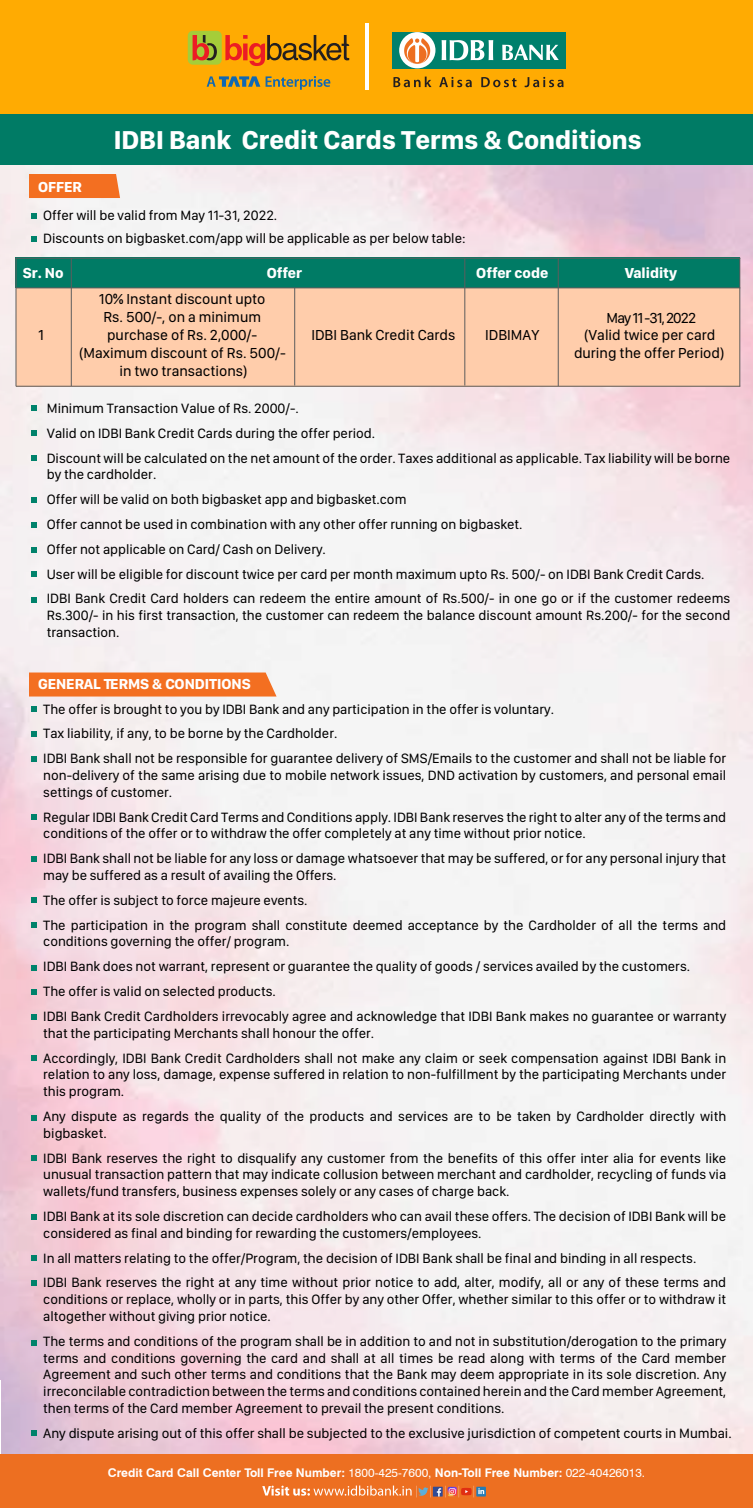
<style>
.page{position:relative;width:753px;height:1508px;background:#fff}
.page>*{position:absolute;margin:0;border:0;box-sizing:border-box;transform-origin:0 0}
.t1{font:700 26.8px "SF Compact Display";color:#fff}
.t2{font:15px/18px "SF Compact Display";color:#000;text-align:center}
.t3{font:700 15px "SF Compact Display";color:#fff}
.t4{font:15px "SF Compact Display";letter-spacing:-.06em;color:#000}
.t5{font:14px/24.8px "SF Compact Display";color:#000}
.t6{font:700 12px "Swiss 721 BT";color:#fff}
.s1{font-weight:400}
</style>
<div class="page">
<img style="left:0;top:164px;width:753px;height:1290px">
<svg style="left:31px;top:213px;width:5px;height:6px"></svg>
<svg style="left:31px;top:236px;width:5px;height:6px"></svg>
<svg style="left:31px;top:405px;width:5px;height:6px"></svg>
<svg style="left:31px;top:430px;width:5px;height:6px"></svg>
<svg style="left:31px;top:455px;width:5px;height:6px"></svg>
<svg style="left:31px;top:497px;width:5px;height:6px"></svg>
<svg style="left:31px;top:522px;width:5px;height:6px"></svg>
<svg style="left:31px;top:547px;width:5px;height:5px"></svg>
<svg style="left:31px;top:571px;width:5px;height:6px"></svg>
<svg style="left:31px;top:596px;width:5px;height:6px"></svg>
<svg style="left:31px;top:705px;width:5px;height:6px"></svg>
<svg style="left:31px;top:731px;width:5px;height:6px"></svg>
<svg style="left:31px;top:756px;width:5px;height:6px"></svg>
<svg style="left:31px;top:814px;width:5px;height:6px"></svg>
<svg style="left:31px;top:855px;width:5px;height:6px"></svg>
<svg style="left:31px;top:896px;width:5px;height:6px"></svg>
<svg style="left:31px;top:922px;width:5px;height:6px"></svg>
<svg style="left:31px;top:964px;width:5px;height:6px"></svg>
<svg style="left:31px;top:989px;width:5px;height:5px"></svg>
<svg style="left:31px;top:1014px;width:5px;height:6px"></svg>
<svg style="left:31px;top:1055px;width:5px;height:6px"></svg>
<svg style="left:31px;top:1115px;width:5px;height:6px"></svg>
<svg style="left:31px;top:1155px;width:5px;height:5px"></svg>
<svg style="left:31px;top:1213px;width:5px;height:6px"></svg>
<svg style="left:31px;top:1254px;width:5px;height:6px"></svg>
<svg style="left:31px;top:1280px;width:5px;height:6px"></svg>
<svg style="left:31px;top:1339px;width:5px;height:6px"></svg>
<svg style="left:31px;top:1429px;width:5px;height:6px"></svg>
<div style="left:29px;top:174px;width:91px;height:24px;background:#f36f21"></div>
<div style="left:29px;top:672px;width:248px;height:24px;background:#f36f21"></div>
<div style="left:17px;top:262px;width:723px;height:124px;background:#ffcdab"></div>
<div style="left:16px;top:258px;width:724px;height:30px;background:#007b65"></div>
<hr style="left:16px;top:287px;width:724px;height:1px;background:#5d5d5d">
<hr style="left:16px;top:386px;width:724px;height:1px;background:#5d5d5d">
<hr style="left:16px;top:258px;width:724px;height:1px;background:#5d5d5d">
<hr style="left:71px;top:258px;width:1px;height:128px;background:#5d5d5d">
<hr style="left:15px;top:258px;width:1px;height:128px;background:#5d5d5d">
<hr style="left:739px;top:258px;width:1px;height:128px;background:#5d5d5d">
<hr style="left:294px;top:288px;width:1px;height:97px;background:#5d5d5d">
<hr style="left:464px;top:258px;width:1px;height:127px;background:#5d5d5d">
<hr style="left:558px;top:258px;width:1px;height:128px;background:#5d5d5d">
<div style="left:0;top:0;width:753px;height:162px;background:#ffab02"></div>
<div style="left:392px;top:32px;width:173px;height:36px;background:#00806c"></div>
<div style="left:399px;top:32px;width:36px;height:36px;background:#fff;border-radius:50%"></div>
<svg style="left:442px;top:40px;width:51px;height:20px"></svg>
<svg style="left:502px;top:44px;width:57px;height:16px"></svg>
<svg style="left:404px;top:38px;width:26px;height:26px"></svg>
<svg style="left:393px;top:77px;width:39px;height:10px"></svg>
<svg style="left:439px;top:77px;width:33px;height:10px"></svg>
<svg style="left:481px;top:77px;width:36px;height:10px"></svg>
<svg style="left:525px;top:77px;width:39px;height:10px"></svg>
<hr style="left:365px;top:23px;width:3px;height:66px;background:#fff">
<div style="left:188px;top:31px;width:34px;height:34px;background:#a5cd39;border-radius:5px"></div>
<svg style="left:193px;top:35px;width:24px;height:26px"></svg>
<svg style="left:225px;top:35px;width:124px;height:31px"></svg>
<svg style="left:266px;top:76px;width:64px;height:14px"></svg>
<svg style="left:207px;top:76px;width:53px;height:11px"></svg>
<div style="left:0;top:114px;width:753px;height:50px;background:#007b65"></div>
<div style="left:0;top:1454px;width:753px;height:53px;background:#ed6f21"></div>
<svg style="left:476px;top:1486px;width:10px;height:10px"></svg>
<div style="left:433px;top:1486px;width:10px;height:10px;background:#314b95"></div>
<svg style="left:437px;top:1485px;width:47px;height:12px"></svg>
<svg style="left:262px;top:1485px;width:169px;height:12px"></svg>
<p class="t3" style="left:38px;top:176px;width:45px">OFFER</p>
<h1 class="t1" style="left:114px;top:121px;width:530px">IDBI Bank Credit Cards Terms &amp; Conditions</h1>
<p class="t5" style="left:43px;top:203px;width:424px;line-height:22.8px">Offer will be valid from May 11-31, 2022.<br>Discounts on bigbasket.com/app will be applicable as per below table:</p>
<p class="t3" style="left:23px;top:262px;width:42px">Sr. No</p>
<p class="t2" style="left:38px;top:325px;width:7px">1</p>
<p class="t3" style="left:267px;top:262px;width:37px">Offer</p>
<p class="t3" style="left:476px;top:262px;width:74px">Offer code</p>
<p class="t3" style="left:625px;top:262px;width:54px">Validity</p>
<p class="t2" style="left:79px;top:289px;width:209px">10% Instant discount upto<br>Rs. 500/-, on a minimum purchase of Rs. 2,000/- (Maximum discount of Rs. 500/- in two transactions)</p>
<p class="t4" style="left:607px;top:307px;width:91px">May 11 -31, 2022</p>
<p class="t2" style="left:311px;top:325px;width:146px">IDBI Bank Credit Cards</p>
<p class="t2" style="left:485px;top:325px;width:56px">IDBIMAY</p>
<p class="t2" style="left:574px;top:325px;width:153px">(Valid twice per card during the offer Period)</p>
<p class="t5" style="left:47px;top:395px;width:685px">Minimum Transaction Value of Rs. 2000/-.<br>Valid on IDBI Bank Credit Cards during the offer period.<br>Discount will be calculated on the net amount of the order. Taxes additional as applicable. Tax liability will be borne</p>
<p class="t5" style="left:47px;top:461px;width:685px">by the cardholder.<br>Offer will be valid on both bigbasket app and bigbasket.com<br>Offer cannot be used in combination with any other offer running on bigbasket.<br>Offer not applicable on Card/ Cash on Delivery.<br>User will be eligible for discount twice per card per month maximum upto Rs. 500/- on IDBI Bank Credit Cards.<br>IDBI Bank Credit Card holders can redeem the entire amount of Rs.500/- in one go or if the customer redeems</p>
<p class="t5" style="left:47px;top:606px;width:685px;line-height:16.8px">Rs.300/- in his first transaction, the customer can redeem the balance discount amount Rs.200/- for the second transaction.</p>
<p class="t3" style="left:38px;top:673px;width:214px">GENERAL TERMS &amp; CONDITIONS</p>
<p class="t5" style="left:43px;top:695px;width:684px">The offer is brought to you by IDBI Bank and any participation in the offer is voluntary.<br>Tax liability, if any, to be borne by the Cardholder.<br>IDBI Bank shall not be responsible for guarantee delivery of SMS/Emails to the customer and shall not be liable for</p>
<p class="t5" style="left:43px;top:766px;width:684px;line-height:16.8px">non-delivery of the same arising due to mobile network issues, DND activation by customers, and personal email settings of customer.</p>
<p class="t5" style="left:43px;top:807px;width:684px;line-height:16.8px">Regular IDBI Bank Credit Card Terms and Conditions apply. IDBI Bank reserves the right to alter any of the terms and conditions of the offer or to withdraw the offer completely at any time without prior notice.</p>
<p class="t5" style="left:43px;top:849px;width:684px;line-height:16.8px">IDBI Bank shall not be liable for any loss or damage whatsoever that may be suffered, or for any personal injury that may be suffered as a result of availing the Offers.</p>
<p class="t5" style="left:43px;top:887px;width:684px">The offer is subject to force majeure events.<br>The participation in the program shall constitute deemed acceptance by the Cardholder of all the terms and</p>
<p class="t5" style="left:43px;top:928px;width:685px">conditions governing the offer/ program.<br>IDBI Bank does not warrant, represent or guarantee the quality of goods / services availed by the customers.<br>The offer is valid on selected products.<br>IDBI Bank Credit Cardholders irrevocably agree and acknowledge that IDBI Bank makes no guarantee or warranty</p>
<p class="t5" style="left:43px;top:1019px;width:685px">that the participating Merchants shall honour the offer.<br>Accordingly, IDBI Bank Credit Cardholders shall not make any claim or seek compensation against IDBI Bank in</p>
<p class="t5" style="left:43px;top:1065px;width:684px;line-height:16.8px">relation to any loss, damage, expense suffered in relation to non-fulfillment by the participating Merchants under this program.</p>
<p class="t5" style="left:43px;top:1107px;width:685px;line-height:16.8px">Any dispute as regards the quality of the products and services are to be taken by Cardholder directly with bigbasket.</p>
<p class="t5" style="left:43px;top:1148px;width:685px;line-height:16.8px;text-align:justify">IDBI Bank reserves the right to disqualify any customer from the benefits of this offer inter alia for events like unusual transaction pattern that may indicate collusion between merchant and cardholder, recycling of funds via wallets/fund transfers, business expenses solely or any cases of charge back.</p>
<p class="t5" style="left:43px;top:1207px;width:684px;line-height:16.8px">IDBI Bank at its sole discretion can decide cardholders who can avail these offers. The decision of IDBI Bank will be considered as final and binding for rewarding the customers/employees.</p>
<p class="t5" style="left:43px;top:1244px;width:684px">In all matters relating to the offer/Program, the decision of IDBI Bank shall be final and binding in all respects.<br>IDBI Bank reserves the right at any time without prior notice to add, alter, modify, all or any of these terms and</p>
<p class="t5" style="left:43px;top:1290px;width:684px;line-height:16.8px">conditions or replace, wholly or in parts, this Offer by any other Offer, whether similar to this offer or to withdraw it altogether without giving prior notice.</p>
<p class="t5" style="left:43px;top:1331px;width:685px;line-height:16.8px;text-align:justify">The terms and conditions of the program shall be in addition to and not in substitution/derogation to the primary terms and conditions governing the card and shall at all times be read along with terms of the Card member Agreement and such other terms and conditions that the Bank may deem appropriate in its sole discretion. Any irreconcilable contradiction between the terms and conditions contained herein and the Card member Agreement, then terms of the Card member Agreement to prevail the present conditions.</p>
<p class="t5" style="left:43px;top:1419px;width:690px">Any dispute arising out of this offer shall be subjected to the exclusive jurisdiction of competent courts in Mumbai.</p>
<p class="t6" style="left:108px;top:1465px;width:539px">Credit Card Call Center Toll Free Number: <span class="s1">1800-425-7600,</span> Non-Toll Free Number: <span class="s1">022-40426013.</span></p>
</div>
